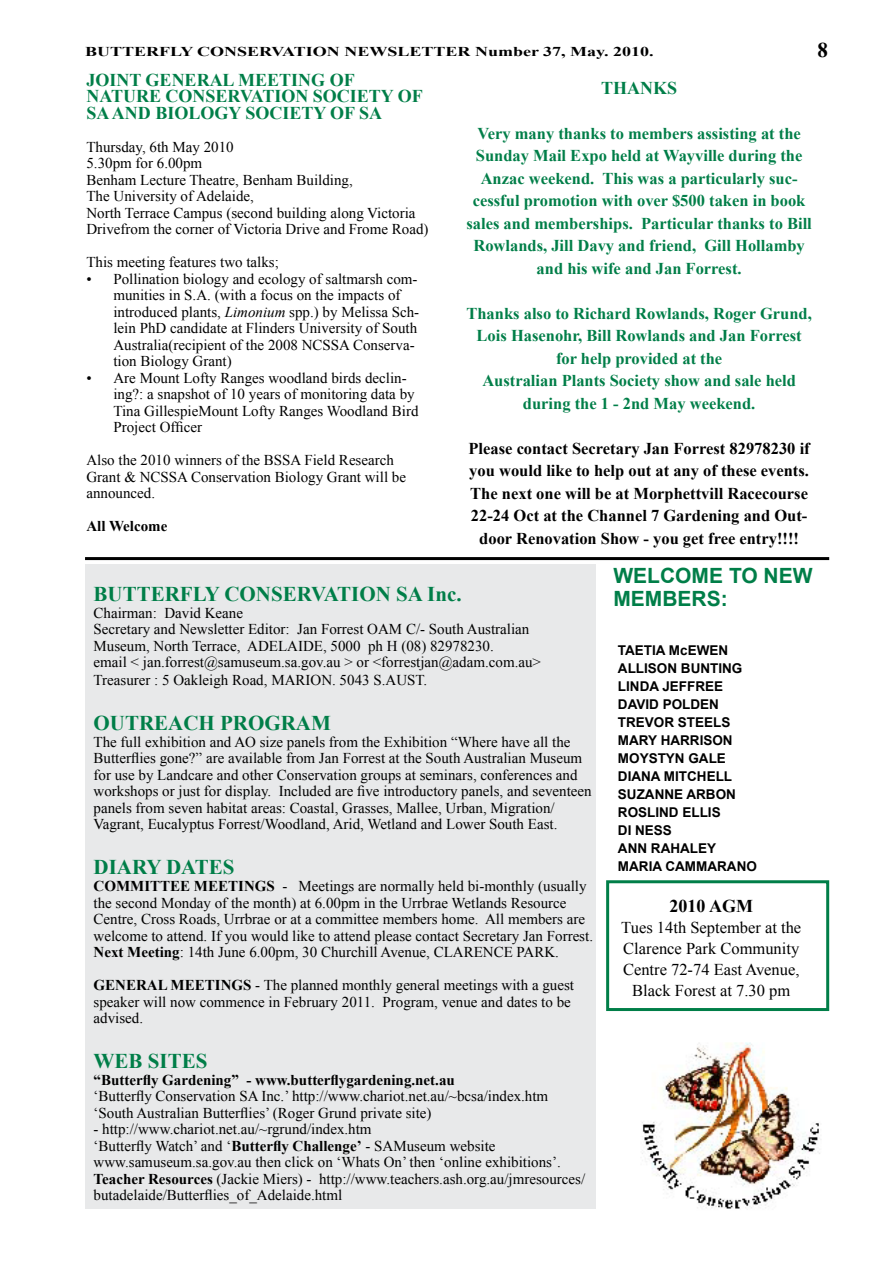
<style>
.page{position:relative;width:893px;height:1263px;background:#fff}
.page>*{position:absolute;margin:0;border:0;box-sizing:border-box;transform-origin:0 0}
.t1{font:700 21px "Times New Roman";color:#007e48}
.t2{font:700 21px/22.5px "Arial";color:#007e48}
.t3{font:700 21px "Times New Roman";color:#000}
.t4{font:700 18px/16.5px "Times New Roman";color:#007e48}
.t5{font:700 18px "Times New Roman";color:#000}
.t6{font:700 16.5px/22.5px "Times New Roman";color:#007e48;text-align:center}
.t7{font:700 16.5px/22.5px "Times New Roman";color:#000;text-align:center}
.t8{font:16.5px/21px "Times New Roman";color:#000;text-align:center}
.t9{font:15px/16.5px "Times New Roman";color:#000}
.t10{font:700 15px "Times New Roman";color:#000}
.t11{font:700 13.5px/18px "Arial";color:#000}
.t12{font:700 13.5px "Times New Roman";color:#000;scale:1.33 1}
.s1{font-style:italic}
.s2{font-weight:700}
</style>
<div class="page">
<div style="left:85px;top:565px;width:510px;height:644px;background:#e8e9ea"></div>
<hr style="left:85px;top:557px;width:744px;height:3px;background:#000">
<div style="left:606px;top:880px;width:223px;height:131px;border:3px solid #007e48"></div>
<img style="left:642px;top:1042px;width:178px;height:167px">
<p class="t12" style="left:85px;top:42px;width:429px">BUTTERFLY CONSERVATION NEWSLETTER Number 37, May. 2010.</p>
<h1 class="t3" style="left:818px;top:35px;width:12px">8</h1>
<p class="t4" style="left:86px;top:71px;width:338px">JOINT GENERAL MEETING OF<br>NATURE CONSERVATION SOCIETY OF<br>SA AND BIOLOGY SOCIETY OF SA</p>
<p class="t9" style="left:86px;top:138px;width:344px">Thursday, 6th May 2010<br>5.30pm for 6.00pm<br>Benham Lecture Theatre, Benham Building,<br>The University of Adelaide,<br>North Terrace Campus (second building along Victoria Drivefrom the corner of Victoria Drive and Frome Road)</p>
<p class="t9" style="left:113px;top:254px;width:307px;text-indent:-27px">This meeting features two talks;<br>Pollination biology and ecology of saltmarsh com&shy;munities in S.A. (with a focus on the impacts of introduced plants, <span class="s1">Limonium</span> spp.) by Melissa Sch&shy;lein PhD candidate at Flinders University of South Australia(recipient of the 2008 NCSSA Conserva&shy;tion Biology Grant)<br>Are Mount Lofty Ranges woodland birds declin&shy;ing?: a snapshot of 10 years of monitoring data by Tina GillespieMount Lofty Ranges Woodland Bird Project Officer</p>
<p class="t9" style="left:86px;top:452px;width:321px">Also the 2010 winners of the BSSA Field Research<br>Grant &amp; NCSSA Conservation Biology Grant will be announced.</p>
<p class="t10" style="left:86px;top:516px;width:82px">All Welcome</p>
<p class="t9" style="left:86px;top:270px;width:7px">•</p>
<p class="t9" style="left:86px;top:369px;width:7px">•</p>
<p class="t4" style="left:601px;top:79px;width:78px">THANKS</p>
<p class="t6" style="left:466px;top:122px;width:347px">Very many thanks to members assisting at the Sunday Mail Expo held at Wayville during the Anzac weekend. This was a particularly suc&shy;cessful promotion with over $500 taken in book sales and memberships. Particular thanks to Bill Rowlands, Jill Davy and friend, Gill Hollamby and his wife and Jan Forrest.</p>
<p class="t6" style="left:466px;top:302px;width:347px">Thanks also to Richard Rowlands, Roger Grund, Lois Hasenohr, Bill Rowlands and Jan Forrest for help provided at the<br>Australian Plants Society show and sale held during the 1 - 2nd May weekend.</p>
<p class="t7" style="left:469px;top:437px;width:343px">Please contact Secretary Jan Forrest 82978230 if you would like to help out at any of these events.<br>The next one will be at Morphettvill Racecourse 22-24 Oct at the Channel 7 Gardening and Out&shy;door Renovation Show - you get free entry!!!!</p>
<h1 class="t1" style="left:94px;top:580px;width:370px">BUTTERFLY CONSERVATION SA Inc.</h1>
<p class="t9" style="left:94px;top:604px;width:449px">Chairman: David Keane<br>Secretary and Newsletter Editor: Jan Forrest OAM C/- South Australian Museum, North Terrace, ADELAIDE, 5000 ph H (08) 82978230.<br>email &lt; jan.forrest@samuseum.sa.gov.au &gt; or &lt;forrestjan@adam.com.au&gt;</p>
<p class="t9" style="left:94px;top:672px;width:335px">Treasurer : 5 Oakleigh Road, MARION. 5043 S.AUST.</p>
<h1 class="t1" style="left:94px;top:709px;width:239px">OUTREACH PROGRAM</h1>
<p class="t9" style="left:94px;top:733px;width:500px">The full exhibition and AO size panels from the Exhibition “Where have all the Butterflies gone?” are available from Jan Forrest at the South Australian Museum for use by Landcare and other Conservation groups at seminars, conferences and workshops or just for display. Included are five introductory panels, and seventeen panels from seven habitat areas: Coastal, Grasses, Mallee, Urban, Migration/ Vagrant, Eucalyptus Forrest/Woodland, Arid, Wetland and Lower South East.</p>
<h1 class="t1" style="left:94px;top:853px;width:143px">DIARY DATES</h1>
<p class="t9" style="left:94px;top:877px;width:501px"><span class="s2">COMMITTEE MEETINGS</span> - Meetings are normally held bi-monthly (usually the second Monday of the month) at 6.00pm in the Urrbrae Wetlands Resource Centre, Cross Roads, Urrbrae or at a committee members home. All members are welcome to attend. If you would like to attend please contact Secretary Jan Forrest.<br><span class="s2">Next Meeting</span>: 14th June 6.00pm, 30 Churchill Avenue, CLARENCE PARK.</p>
<p class="t9" style="left:94px;top:976px;width:482px"><span class="s2">GENERAL MEETINGS</span> - The planned monthly general meetings with a guest speaker will now commence in February 2011. Program, venue and dates to be advised.</p>
<h1 class="t1" style="left:94px;top:1046px;width:115px">WEB SITES</h1>
<p class="t10" style="left:94px;top:1069px;width:363px">“Butterfly Gardening” - www.butterflygardening.net.au</p>
<p class="t9" style="left:94px;top:1087px;width:456px">‘Butterfly Conservation SA Inc.’ http://www.chariot.net.au/~bcsa/index.htm ‘South Australian Butterflies’ (Roger Grund private site)</p>
<p class="t9" style="left:94px;top:1120px;width:493px">- http://www.chariot.net.au/~rgrund/index.htm<br>‘Butterfly Watch’ and ‘<span class="s2">Butterfly Challenge’</span> - SAMuseum website www.samuseum.sa.gov.au then click on ‘Whats On’ then ‘online exhibitions’.<br><span class="s2">Teacher Resources</span> (Jackie Miers) - http://www.teachers.ash.org.au/jmresources/ butadelaide/Butterflies_of_Adelaide.html</p>
<h1 class="t2" style="left:613px;top:565px;width:201px">WELCOME TO NEW<br>MEMBERS:</h1>
<p class="t11" style="left:618px;top:642px;width:140px">TAETIA McEWEN<br>ALLISON BUNTING<br>LINDA JEFFREE<br>DAVID POLDEN<br>TREVOR STEELS<br>MARY HARRISON<br>MOYSTYN GALE<br>DIANA MITCHELL<br>SUZANNE ARBON<br>ROSLIND ELLIS<br>DI NESS<br>ANN RAHALEY<br>MARIA CAMMARANO</p>
<p class="t5" style="left:669px;top:893px;width:85px">2010 AGM</p>
<p class="t8" style="left:621px;top:916px;width:181px">Tues 14th September at the<br>Clarence Park Community<br>Centre 72-74 East Avenue,<br>Black Forest at 7.30 pm</p>
</div>
